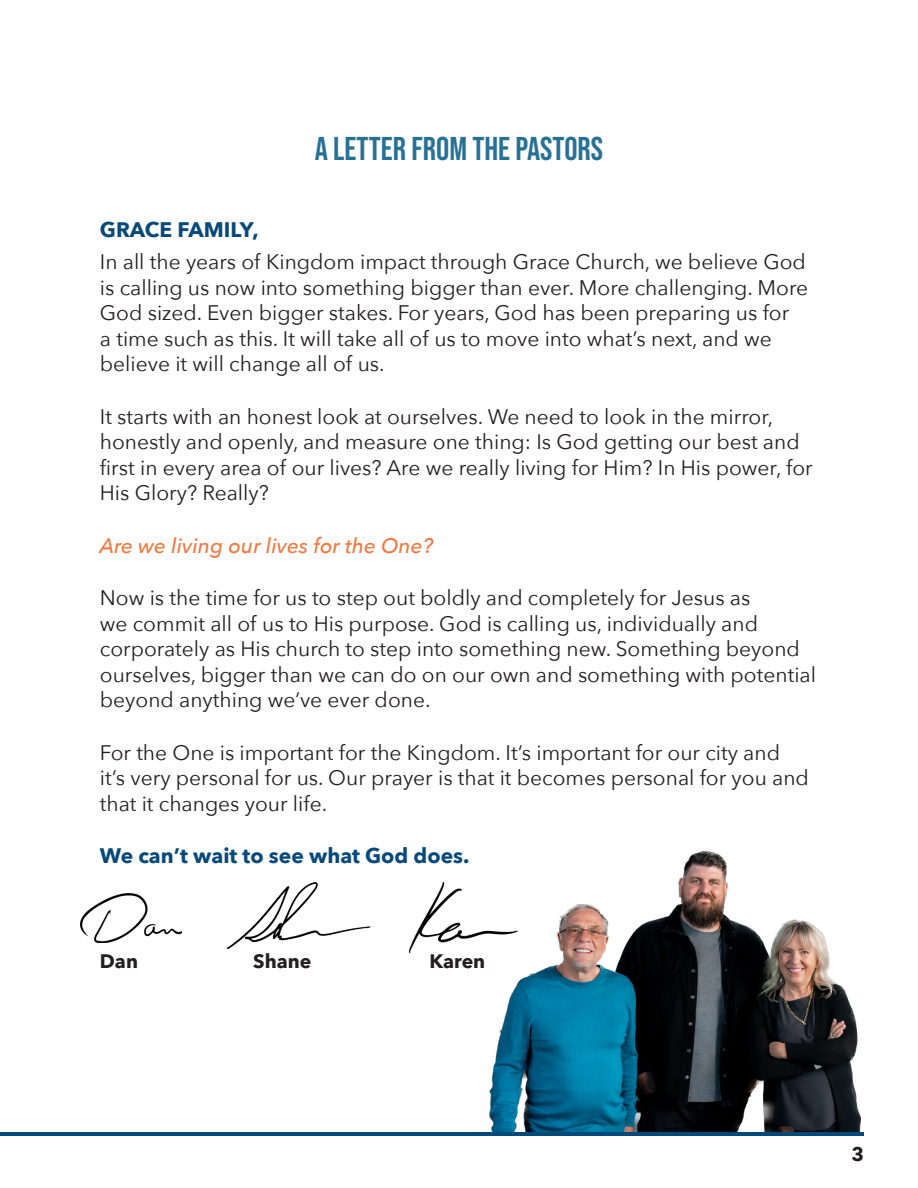
<style>
.page{position:relative;width:918px;height:1188px;background:#fff}
.page>*{position:absolute;margin:0;border:0;box-sizing:border-box;transform-origin:0 0}
.Header_1{font:33px "Bebas Neue";color:#287196}
.COPY_1{font:21px/25.5px "Avenir Next";color:#231f20}
.Subheader_3{font:700 21px "Avenir Next";color:#07497a}
.COPY_accent_1{font:italic 500 21px "Avenir Next";color:#f3773e}
.Table_of_Contents_1{font:700 19.5px "Avenir Next";color:#231f20}
</style>
<div class="page">
<img style="left:490px;top:852px;width:370px;height:280px">
<svg style="left:551px;top:928px;width:8px;height:8px"></svg>
<hr style="left:0;top:1132px;width:864px;height:4px;background:#02497c">
<img style="left:409px;top:883px;width:108px;height:69px">
<img style="left:228px;top:883px;width:143px;height:65px">
<img style="left:81px;top:894px;width:100px;height:48px">
<p class="Header_1" style="left:315px;top:130px;width:290px">A LETTER FROM THE PASTORS</p>
<p class="Subheader_3" style="left:100px;top:211px;width:160px">GRACE FAMILY,</p>
<p class="COPY_1" style="left:100px;top:248px;width:710px">In all the years of Kingdom impact through Grace Church, we believe God is calling us now into something bigger than ever. More challenging. More God sized. Even bigger stakes. For years, God has been preparing us for<br>a time such as this. It will take all of us to move into what’s next, and we believe it will change all of us.</p>
<p class="COPY_1" style="left:100px;top:403px;width:714px">It starts with an honest look at ourselves. We need to look in the mirror, honestly and openly, and measure one thing: Is God getting our best and first in every area of our lives? Are we really living for Him? In His power, for His Glory? Really?</p>
<p class="COPY_accent_1" style="left:100px;top:528px;width:335px">Are we living our lives for the One?</p>
<p class="COPY_1" style="left:100px;top:584px;width:718px">Now is the time for us to step out boldly and completely for Jesus as<br>we commit all of us to His purpose. God is calling us, individually and corporately as His church to step into something new. Something beyond ourselves, bigger than we can do on our own and something with potential beyond anything we’ve ever done.</p>
<p class="COPY_1" style="left:100px;top:739px;width:711px">For the One is important for the Kingdom. It’s important for our city and it’s very personal for us. Our prayer is that it becomes personal for you and that it changes your life.</p>
<p class="Subheader_3" style="left:100px;top:838px;width:371px">We can’t wait to see what God does.</p>
<p class="Table_of_Contents_1" style="left:100px;top:944px;width:40px">Dan</p>
<p class="Table_of_Contents_1" style="left:253px;top:944px;width:60px">Shane</p>
<p class="Table_of_Contents_1" style="left:430px;top:944px;width:57px">Karen</p>
<p class="Table_of_Contents_1" style="left:851px;top:1137px;width:14px">3</p>
</div>
